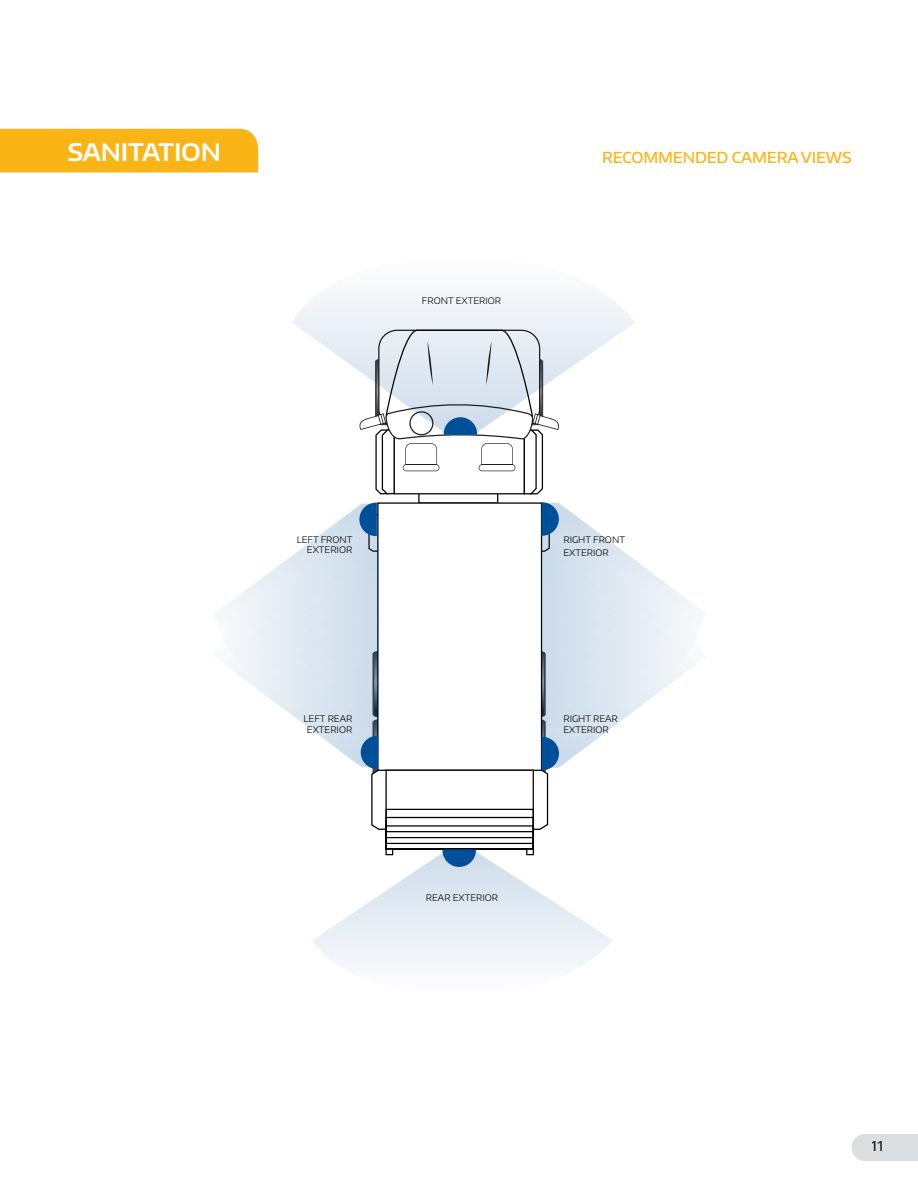
<style>
.page{position:relative;width:918px;height:1188px;background:#fff}
.page>*{position:absolute;margin:0;border:0;box-sizing:border-box;transform-origin:0 0}
.subhead_white{font:600 24px "Encode Sans Wide";letter-spacing:-.01em;color:#fff}
.subhead_black{font:500 15px "Encode Sans Wide";letter-spacing:-.01em;color:#fbb416}
.t1{font:500 13.5px "Encode Sans Normal";color:#231f20}
.Button_Callout{font:300 9px/10.8px "Encode Sans Wide";color:#000}
</style>
<div class="page">
<div style="left:865px;top:1134px;width:53px;height:27px;background:#dcdddf"></div>
<div style="left:0;top:129px;width:258px;height:43px;background:#fbb416"></div>
<div style="left:418px;top:491px;width:80px;height:13px;border:1px solid #000"></div>
<div style="left:385px;top:809px;width:149px;height:41px;border:1px solid #000"></div>
<div style="left:385px;top:817px;width:149px;height:33px;border:1px solid #000"></div>
<div style="left:385px;top:831px;width:149px;height:19px;border:1px solid #000"></div>
<div style="left:385px;top:837px;width:149px;height:13px;border:1px solid #000"></div>
<div style="left:385px;top:843px;width:149px;height:7px;border:1px solid #000"></div>
<div style="left:385px;top:849px;width:8px;height:6px;border:1px solid #000"></div>
<div style="left:526px;top:849px;width:8px;height:6px;border:1px solid #000"></div>
<svg style="left:312px;top:850px;width:300px;height:115px"></svg>
<svg style="left:292px;top:293px;width:343px;height:81px"></svg>
<svg style="left:357px;top:329px;width:204px;height:166px"></svg>
<svg style="left:442px;top:849px;width:34px;height:18px"></svg>
<svg style="left:513px;top:502px;width:188px;height:329px"></svg>
<svg style="left:219px;top:503px;width:186px;height:328px"></svg>
<p class="subhead_white" style="left:68px;top:136px;width:155px">SANITATION</p>
<p class="subhead_black" style="left:602px;top:148px;width:251px">RECOMMENDED CAMERA VIEWS</p>
<p class="Button_Callout" style="left:422px;top:295px;width:81px">FRONT EXTERIOR</p>
<p class="Button_Callout" style="left:297px;top:534px;width:57px">LEFT FRONT</p>
<p class="Button_Callout" style="left:307px;top:544px;width:47px">EXTERIOR</p>
<p class="Button_Callout" style="left:304px;top:713px;width:50px;text-align:center">LEFT REAR<br>EXTERIOR</p>
<p class="Button_Callout" style="left:426px;top:892px;width:74px">REAR EXTERIOR</p>
<p class="Button_Callout" style="left:564px;top:534px;width:63px">RIGHT FRONT</p>
<p class="Button_Callout" style="left:564px;top:547px;width:47px">EXTERIOR</p>
<p class="Button_Callout" style="left:564px;top:713px;width:56px">RIGHT REAR<br>EXTERIOR</p>
<h3 class="t1" style="left:872px;top:1138px;width:13px">11</h3>
</div>
